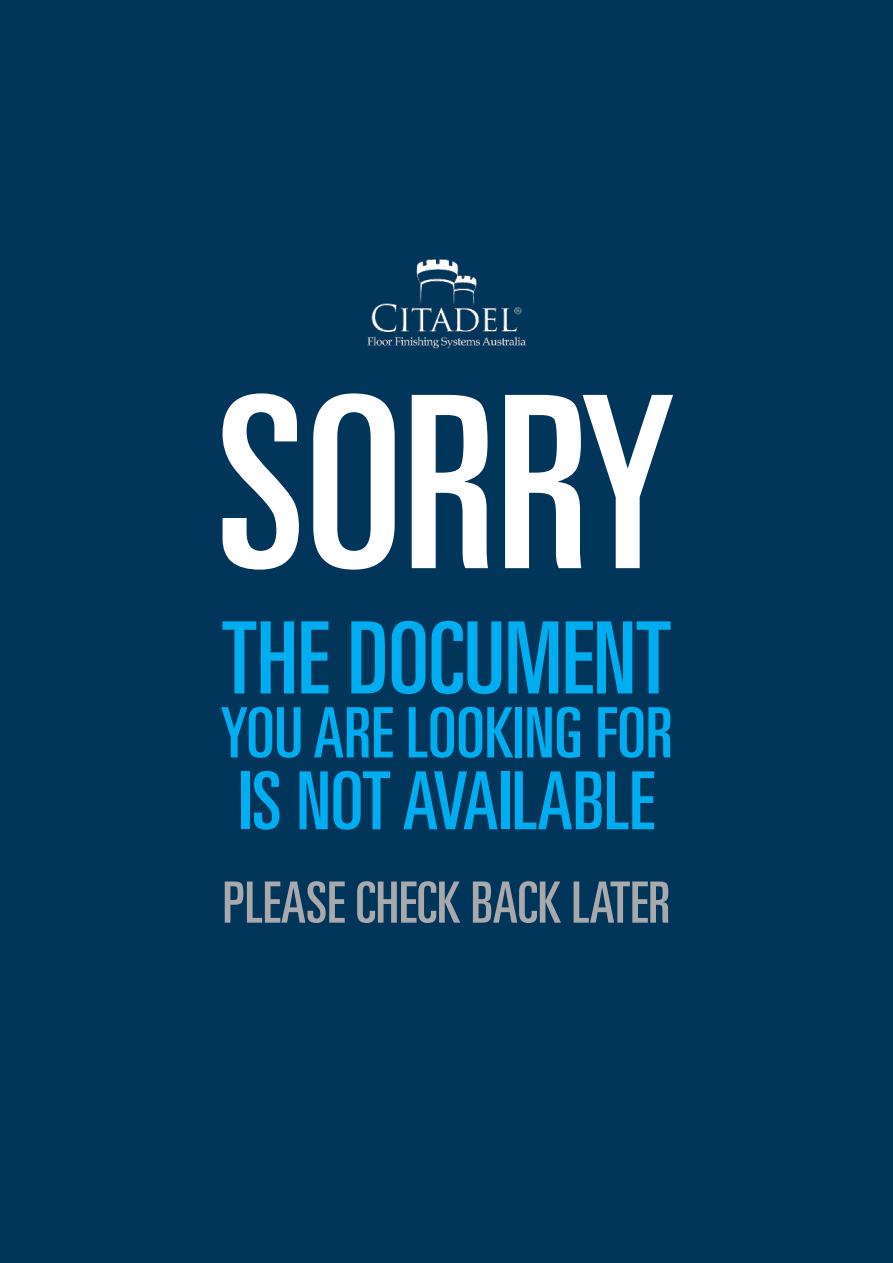
<style>
.page{position:relative;width:893px;height:1263px;background:#02355a}
.page>*{position:absolute;margin:0;border:0;box-sizing:border-box;transform-origin:0 0}
.t1{font:ultra-condensed 240px "Univers LT";color:#fff}
.t2{font:ultra-condensed 99.9px "Univers LT";color:#00aeef}
.t3{font:ultra-condensed 80.25px "Univers LT";color:#00aeef}
.t4{font:ultra-condensed 69.6px "Univers LT";color:#00aeef}
.t5{font:ultra-condensed 57px "Univers LT";color:#a8a9ad}
</style>
<div class="page">
<img style="left:368px;top:260px;width:157px;height:89px">
<h1 class="t1" style="left:216px;top:346px;width:462px">SORRY</h1>
<h2 class="t2" style="left:222px;top:601px;width:451px">THE DOCUMENT</h2>
<p class="t4" style="left:220px;top:693px;width:454px">YOU ARE LOOKING FOR</p>
<h3 class="t3" style="left:238px;top:755px;width:418px">IS NOT AVAILABLE</h3>
<p class="t5" style="left:223px;top:870px;width:449px">PLEASE CHECK BACK LATER</p>
</div>
